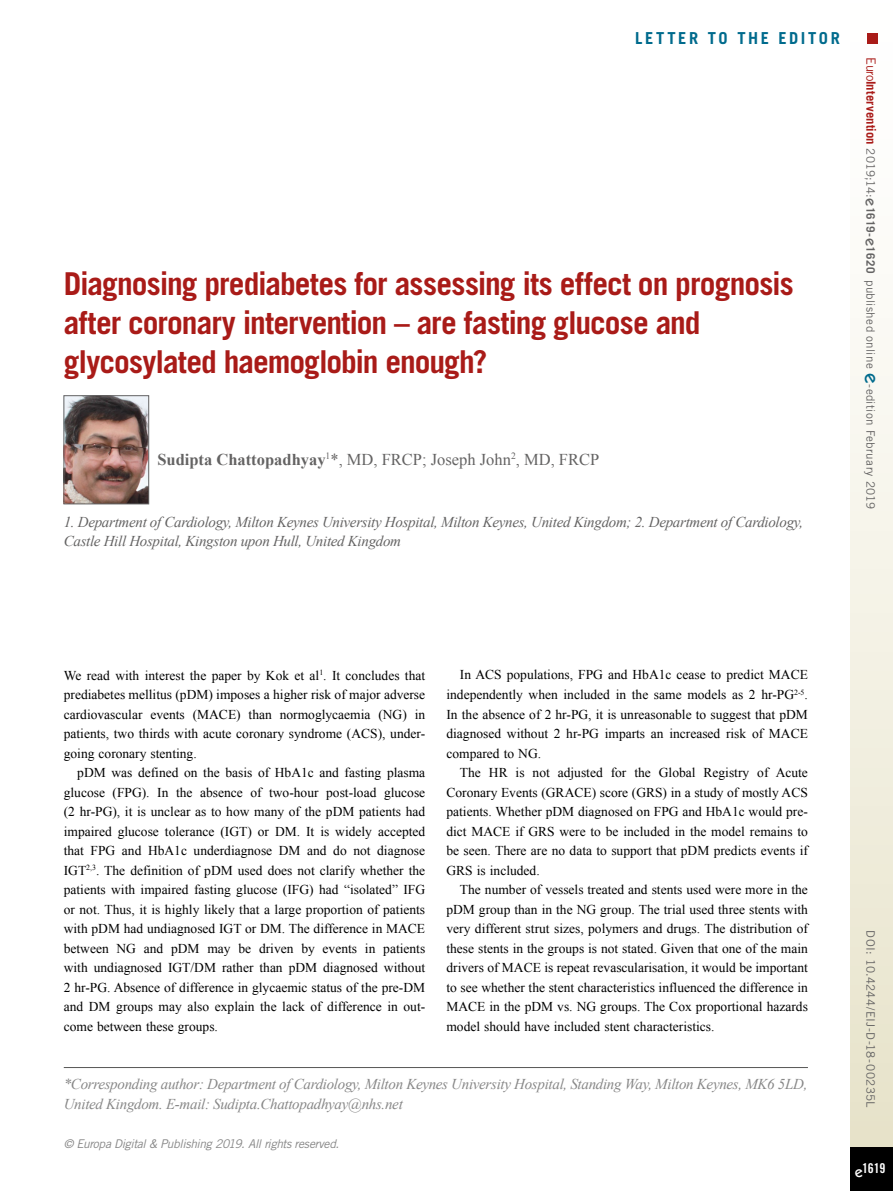
<style>
.page{position:relative;width:893px;height:1191px;background:#fff}
.page>*{position:absolute;margin:0;border:0;box-sizing:border-box;transform-origin:0 0}
.t1{font:700 31.5px/39px "Trade Gothic LT Std";letter-spacing:-.03em;color:#a91b18}
.t2{font:16.5px "Times New Roman";color:#646363}
.t3{font:700 16.5px "Trade Gothic LT Std";letter-spacing:.16em;color:#006b8d}
.t4{font:italic 15px/19.5px "Times New Roman";letter-spacing:-.02em;color:#878787}
.t5{font:italic 15px/19.5px "Times New Roman";letter-spacing:-.02em;color:#646363}
.t6{font:13.5px/19.5px "Times New Roman";color:#000;text-align:justify}
.t7{font:13.5px "Trade Gothic LT Std Bd Cn 20";color:#fff}
.t8{font:italic 12px "Trade Gothic LT Std";letter-spacing:-.03em;color:#878787}
.t9{font:11.7px "Trade Gothic LT Std";letter-spacing:.025em;color:#646363}
.s1{font-weight:700}
.s2{font-size:12.75px;color:#a91b18}
.s3{font-weight:700;font-size:12.75px;color:#a91b18}
.s4{font-family:"ITC Kabel Std";font-weight:500;font-size:15px}
.s5{font-family:"ITC Kabel Std";font-weight:500;font-size:19.5px;color:#006b8d}
</style>
<div class="page">
<div style="left:850px;top:0;width:43px;height:1191px;background:linear-gradient(to bottom,#fff,#e7e2c9)"></div>
<div style="left:850px;top:1147px;width:43px;height:44px;background:#000"></div>
<div style="left:867px;top:34px;width:11px;height:10px;background:#a91b18"></div>
<hr style="left:64px;top:1067px;width:744px;height:1px;background:#575756">
<img style="left:66px;top:397px;width:81px;height:105px">
<div style="left:64px;top:395px;width:85px;height:109px;border:1px solid #646363"></div>
<p class="t3" style="left:635px;top:28px;width:206px">LETTER TO THE EDITOR</p>
<h1 class="t1" style="left:64px;top:264px;width:732px">Diagnosing prediabetes for assessing its effect on prognosis after coronary intervention – are fasting glucose and glycosylated haemoglobin enough?</h1>
<p class="t2" style="left:157px;top:448px;width:443px"><span class="s1">Sudipta Chattopadhyay</span><sup>1</sup>*, MD, FRCP; Joseph John<sup>2</sup>, MD, FRCP</p>
<p class="t5" style="left:64px;top:512px;width:741px">1. Department of Cardiology, Milton Keynes University Hospital, Milton Keynes, United Kingdom; 2. Department of Cardiology,<br>Castle Hill Hospital, Kingston upon Hull, United Kingdom</p>
<p class="t9" style="left:878px;top:57px;width:453px;rotate:90deg"><span class="s2">Euro</span><span class="s3">Intervention</span> 2019;14:<span class="s4">e</span><span class="s1">1619-</span><span class="s4">e</span><span class="s1">1620</span> published online <span class="s5">e</span>-edition February 2019</p>
<p class="t6" style="left:64px;top:665px;width:363px">We read with interest the paper by Kok et al<sup>1</sup>. It concludes that prediabetes mellitus (pDM) imposes a higher risk of major adverse cardiovascular events (MACE) than normoglycaemia (NG) in patients, two thirds with acute coronary syndrome (ACS), under&shy;going coronary stenting.</p>
<p class="t6" style="left:64px;top:762px;width:363px;text-indent:14px">pDM was defined on the basis of HbA1c and fasting plasma glucose (FPG). In the absence of two-hour post-load glucose (2 hr-PG), it is unclear as to how many of the pDM patients had impaired glucose tolerance (IGT) or DM. It is widely accepted that FPG and HbA1c underdiagnose DM and do not diagnose IGT<sup>2,3</sup>. The definition of pDM used does not clarify whether the patients with impaired fasting glucose (IFG) had “isolated” IFG or not. Thus, it is highly likely that a large proportion of patients with pDM had undiagnosed IGT or DM. The difference in MACE between NG and pDM may be driven by events in patients with undiagnosed IGT/DM rather than pDM diagnosed without 2 hr-PG. Absence of difference in glycaemic status of the pre-DM and DM groups may also explain the lack of difference in out&shy;come between these groups.</p>
<p class="t6" style="left:446px;top:665px;width:363px;text-indent:14px">In ACS populations, FPG and HbA1c cease to predict MACE independently when included in the same models as 2 hr-PG<sup>2-5</sup>.<br>In the absence of 2 hr-PG, it is unreasonable to suggest that pDM diagnosed without 2 hr-PG imparts an increased risk of MACE compared to NG.</p>
<p class="t6" style="left:446px;top:762px;width:363px;text-indent:14px">The HR is not adjusted for the Global Registry of Acute Coronary Events (GRACE) score (GRS) in a study of mostly ACS patients. Whether pDM diagnosed on FPG and HbA1c would pre&shy;dict MACE if GRS were to be included in the model remains to be seen. There are no data to support that pDM predicts events if GRS is included.</p>
<p class="t6" style="left:446px;top:879px;width:363px;text-indent:14px">The number of vessels treated and stents used were more in the pDM group than in the NG group. The trial used three stents with very different strut sizes, polymers and drugs. The distribution of these stents in the groups is not stated. Given that one of the main drivers of MACE is repeat revascularisation, it would be important to see whether the stent characteristics influenced the difference in MACE in the pDM vs. NG groups. The Cox proportional hazards model should have included stent characteristics.</p>
<p class="t4" style="left:64px;top:1074px;width:745px">*Corresponding author: Department of Cardiology, Milton Keynes University Hospital, Standing Way, Milton Keynes, MK6 5LD,<br>United Kingdom. E-mail: Sudipta.Chattopadhyay@nhs.net</p>
<p class="t8" style="left:64px;top:1137px;width:277px">© Europa Digital &amp; Publishing 2019. All rights reserved.</p>
<p class="t9" style="left:878px;top:930px;width:179px;rotate:90deg">DOI: 10.4244/EIJ-D-18-00235L</p>
<p class="t7" style="left:855px;top:1160px;width:32px"><span class="s4">e</span>1619</p>
</div>
